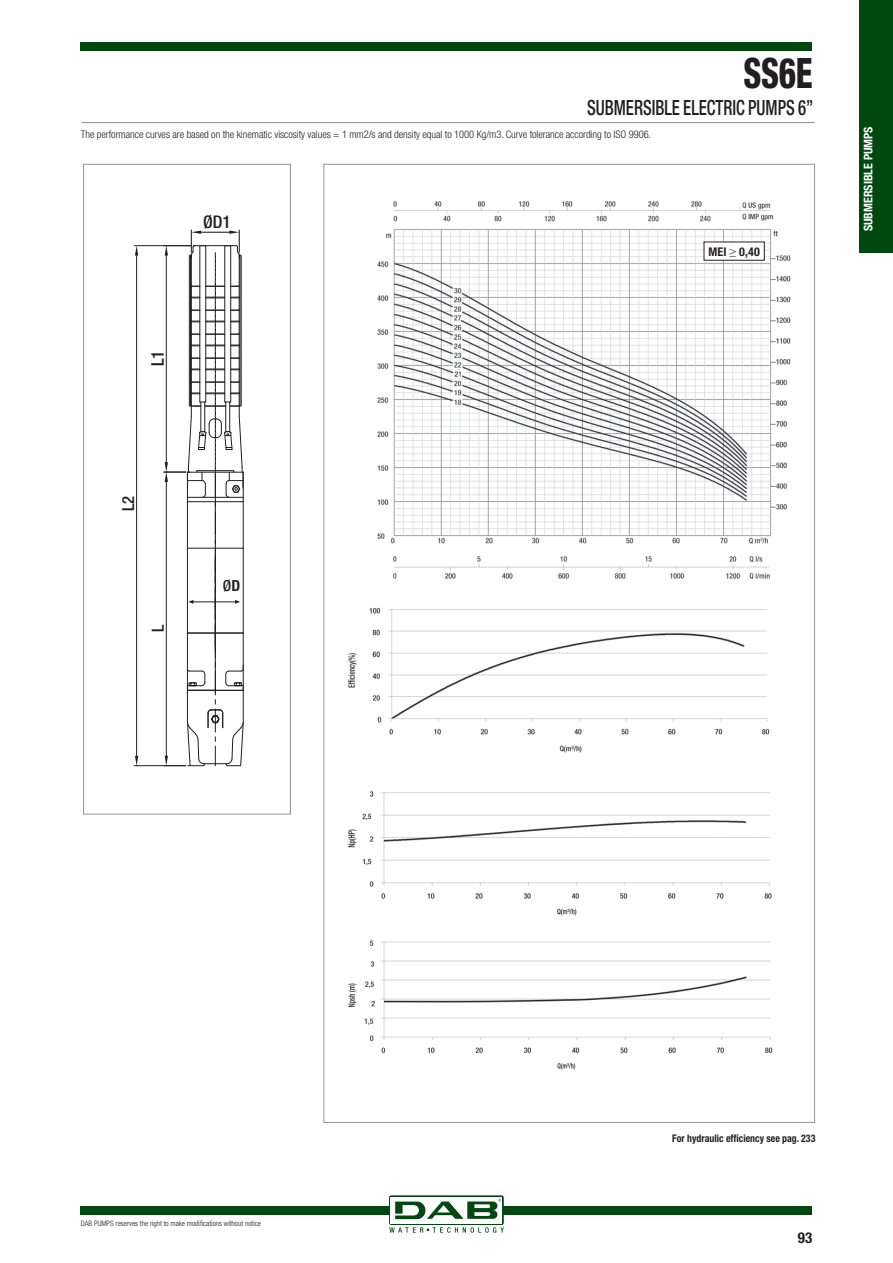
<style>
.page{position:relative;width:893px;height:1263px;background:#fff}
.page>*{position:absolute;margin:0;border:0;box-sizing:border-box;transform-origin:0 0}
.t1{font:800 condensed 42px "Helvetica Neue LT";color:#231f20;scale:.8 1}
.t2{font:500 condensed 21px "Helvetica Neue LT";color:#231f20;scale:.8 1}
.t3{font:500 condensed 17.4px "Helvetica Neue LT";color:#231f20}
.t4{font:500 condensed 16.65px "Helvetica Neue LT";color:#231f20}
.t5{font:500 condensed 15.3px "Helvetica Neue LT";color:#231f20}
.t6{font:700 condensed 15px "Helvetica Neue LT";color:#231f20}
.t7{font:700 condensed 12px "Helvetica Neue LT";color:#fff}
.t8{font:700 condensed 12px "Helvetica Neue LT";color:#231f20}
.t9{font:300 condensed 10.5px "Helvetica Neue LT";letter-spacing:-.005em;color:#231f20}
.t10{font:700 condensed 10.5px "Helvetica Neue LT";color:#231f20;scale:.94 1}
.t11{font:300 condensed 7.5px "Helvetica Neue LT";color:#231f20}
.s1{font-weight:700}
</style>
<div class="page">
<div style="left:81px;top:43px;width:731px;height:8px;background:#004710"></div>
<div style="left:81px;top:1206px;width:731px;height:9px;background:#004710"></div>
<div style="left:389px;top:1195px;width:115px;height:30px;background:linear-gradient(to right,#fff,#fff);border-radius:2px"></div>
<div style="left:391px;top:1197px;width:111px;height:26px;background:#fff"></div>
<svg style="left:389px;top:1227px;width:115px;height:6px"></svg>
<svg style="left:395px;top:1199px;width:106px;height:20px"></svg>
<div style="left:859px;top:0;width:34px;height:253px;background:#004710"></div>
<hr style="left:83px;top:122px;width:732px;height:1px;background:#939598">
<div style="left:83px;top:164px;width:208px;height:650px;border:1px solid #939598"></div>
<hr style="left:82px;top:122px;width:731px;height:1px;background:#939598">
<hr style="left:134px;top:245px;width:57px;height:1px;background:#231f20">
<hr style="left:134px;top:765px;width:52px;height:1px;background:#231f20">
<hr style="left:136px;top:256px;width:1px;height:500px;background:#231f20">
<svg style="left:135px;top:246px;width:3px;height:10px"></svg>
<svg style="left:135px;top:756px;width:3px;height:10px"></svg>
<svg style="left:164px;top:230px;width:80px;height:537px"></svg>
<img style="left:348px;top:201px;width:443px;height:869px">
<div style="left:704px;top:242px;width:60px;height:18px;background:#fff"></div>
<h1 class="t1" style="left:743px;top:48px;width:88px">SS6E</h1>
<h2 class="t2" style="left:587px;top:95px;width:284px">SUBMERSIBLE ELECTRIC PUMPS 6”</h2>
<p class="t9" style="left:81px;top:129px;width:572px">The performance curves are based on the kinematic viscosity values = 1 mm2/s and density equal to 1000 Kg/m3. Curve tolerance according to ISO 9906.</p>
<h3 class="t3" style="left:203px;top:211px;width:29px">ØD1</h3>
<h3 class="t3" style="left:147px;top:366px;width:18px;rotate:-90deg">L1</h3>
<p class="t8" style="left:708px;top:244px;width:53px">MEI ≥ 0,40</p>
<p class="t7" style="left:861px;top:231px;width:106px;rotate:-90deg">SUBMERSIBLE PUMPS</p>
<h3 class="t4" style="left:118px;top:511px;width:17px;rotate:-90deg">L2</h3>
<h3 class="t4" style="left:148px;top:632px;width:9px;rotate:-90deg">L</h3>
<h3 class="t5" style="left:223px;top:577px;width:19px">Ø<span class="s1">D</span></h3>
<p class="t11" style="left:81px;top:1219px;width:182px">DAB PUMPS reserves the right to make modifications without notice</p>
<p class="t10" style="left:672px;top:1132px;width:154px">For hydraulic efficiency see pag. 233</p>
<h3 class="t6" style="left:798px;top:1228px;width:16px">93</h3>
</div>
